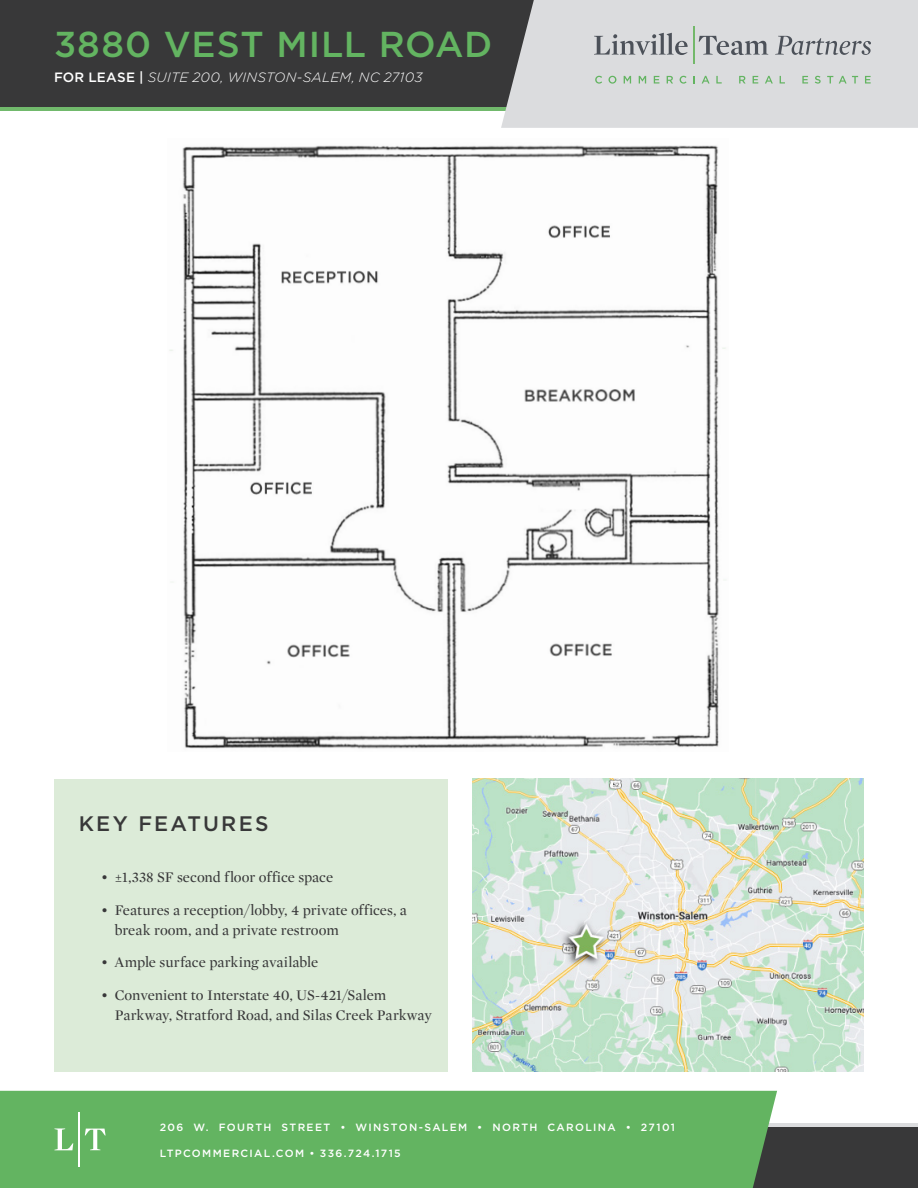
<style>
.page{position:relative;width:918px;height:1188px;background:#fff}
.page>*{position:absolute;margin:0;border:0;box-sizing:border-box;transform-origin:0 0}
.t1{font:500 36px "Gotham";letter-spacing:.025em;color:#63b461}
.t2{font:500 21px "Gotham";letter-spacing:.105em;color:#383839}
.t3{font:15px/19.5px "Mercury Display";letter-spacing:-.005em;color:#383839}
.t4{font:italic 300 13.5px "Gotham";letter-spacing:.02em;color:#fff}
.t5{font:500 10.5px "Gotham";letter-spacing:.125em;color:#fff}
.s1{font-weight:500;font-style:normal}
</style>
<div class="page">
<div style="left:0;top:1123px;width:918px;height:65px;background:#383839"></div>
<div style="left:0;top:0;width:918px;height:110px;background:#383839"></div>
<hr style="left:0;top:107px;width:918px;height:3px;background:#71b96c">
<div style="left:501px;top:0;width:417px;height:128px;background:#dbdcde"></div>
<svg style="left:594px;top:33px;width:94px;height:22px"></svg>
<hr style="left:693px;top:26px;width:1px;height:38px;background:#73b86a">
<svg style="left:699px;top:36px;width:69px;height:19px"></svg>
<svg style="left:775px;top:36px;width:96px;height:19px"></svg>
<svg style="left:595px;top:76px;width:7px;height:8px"></svg>
<svg style="left:608px;top:76px;width:8px;height:8px"></svg>
<svg style="left:624px;top:76px;width:7px;height:8px"></svg>
<svg style="left:639px;top:76px;width:7px;height:8px"></svg>
<svg style="left:654px;top:76px;width:5px;height:8px"></svg>
<svg style="left:667px;top:76px;width:6px;height:8px"></svg>
<svg style="left:680px;top:76px;width:7px;height:8px"></svg>
<svg style="left:693px;top:76px;width:2px;height:8px"></svg>
<svg style="left:702px;top:76px;width:8px;height:8px"></svg>
<svg style="left:716px;top:76px;width:6px;height:8px"></svg>
<svg style="left:739px;top:76px;width:7px;height:8px"></svg>
<svg style="left:753px;top:76px;width:5px;height:8px"></svg>
<svg style="left:765px;top:76px;width:8px;height:8px"></svg>
<svg style="left:780px;top:76px;width:5px;height:8px"></svg>
<svg style="left:802px;top:76px;width:6px;height:8px"></svg>
<svg style="left:815px;top:76px;width:6px;height:8px"></svg>
<svg style="left:827px;top:76px;width:6px;height:8px"></svg>
<svg style="left:839px;top:76px;width:19px;height:8px"></svg>
<svg style="left:865px;top:76px;width:6px;height:8px"></svg>
<hr style="left:0;top:1123px;width:918px;height:3px;background:#dbdcde">
<div style="left:0;top:1091px;width:777px;height:97px;background:#63b461"></div>
<hr style="left:79px;top:1112px;width:1px;height:55px;background:#fff">
<svg style="left:85px;top:1129px;width:21px;height:21px"></svg>
<svg style="left:54px;top:1128px;width:19px;height:22px"></svg>
<div style="left:54px;top:779px;width:393px;height:292px;background:#dcebd8"></div>
<img style="left:472px;top:779px;width:392px;height:292px">
<img style="left:169px;top:145px;width:557px;height:604px">
<h1 class="t1" style="left:54px;top:20px;width:440px">3880 VEST MILL ROAD</h1>
<p class="t4" style="left:54px;top:68px;width:370px"><span class="s1">FOR LEASE |</span> SUITE 200, WINSTON-SALEM, NC 27103</p>
<p class="t2" style="left:79px;top:810px;width:191px">KEY FEATURES</p>
<p class="t3" style="left:101px;top:867px;width:234px">• ±1,338 SF second floor office space</p>
<p class="t3" style="left:115px;top:900px;width:294px;text-indent:-14px">• Features a reception/lobby, 4 private offices, a break room, and a private restroom</p>
<p class="t3" style="left:101px;top:952px;width:219px">• Ample surface parking available</p>
<p class="t3" style="left:115px;top:985px;width:319px;text-indent:-14px">• Convenient to Interstate 40, US-421/Salem<br>Parkway, Stratford Road, and Silas Creek Parkway</p>
<p class="t5" style="left:160px;top:1120px;width:517px">206 W. FOURTH STREET • WINSTON-SALEM • NORTH CAROLINA • 27101</p>
<p class="t5" style="left:160px;top:1146px;width:243px">LTPCOMMERCIAL.COM • 336.724.1715</p>
</div>
